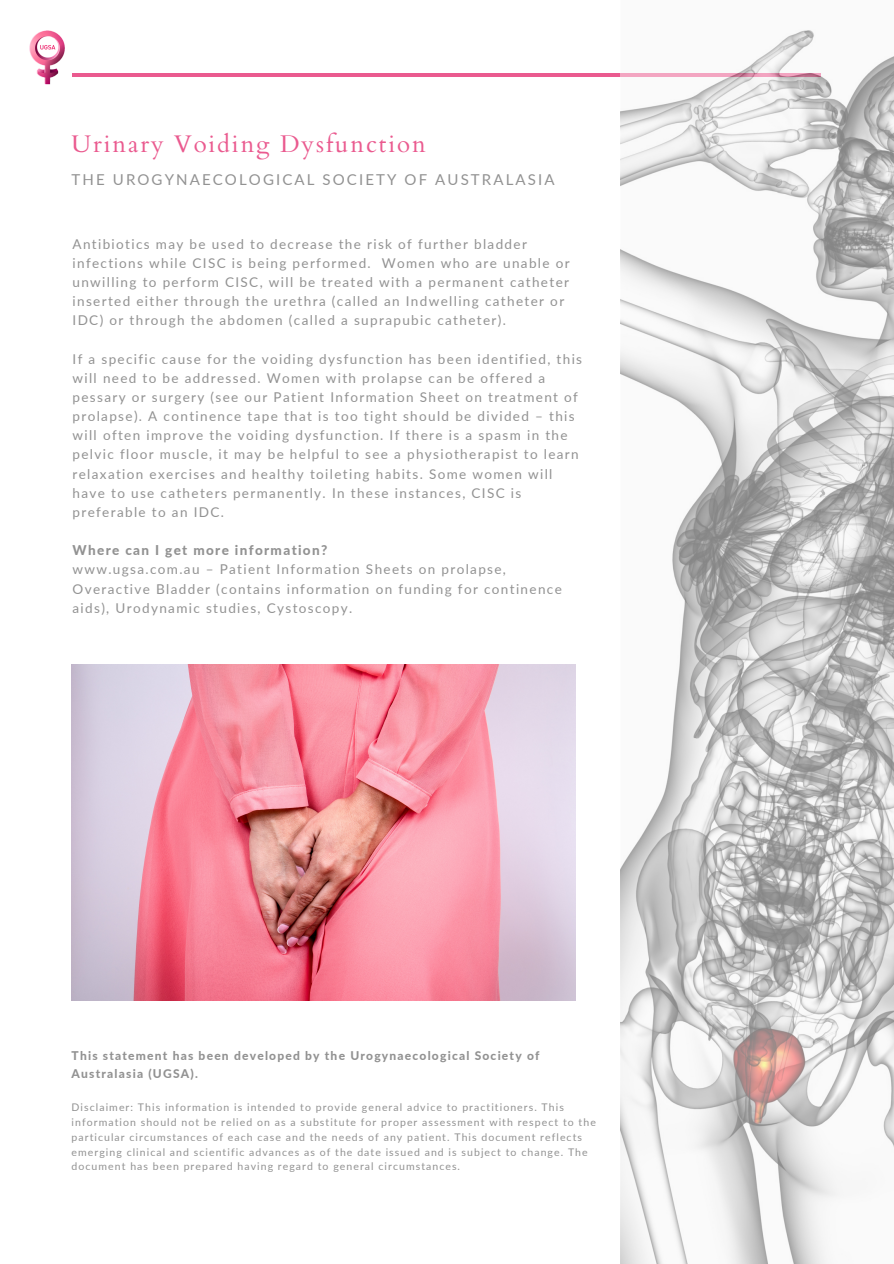
<style>
.page{position:relative;width:894px;height:1264px;background:#fff}
.page>*{position:absolute;margin:0;border:0;box-sizing:border-box;transform-origin:0 0}
.t1{font:24px "Cardo";letter-spacing:.08em;color:#ea5a8f}
.t2{font:15px "Lato";letter-spacing:.14em;color:#929292}
.t3{font:13.5px/19.2px "Lato";letter-spacing:.1em;color:#929292}
.t4{font:800 13.5px "Lato";letter-spacing:.1em;color:#929292}
.t5{font:800 12px/17.5px "Lato";letter-spacing:.1em;color:#929292}
.t6{font:10.5px/14.9px "Lato";letter-spacing:.1em;color:#929292}
</style>
<div class="page">
<hr style="left:72px;top:74px;width:748px;height:3px;background:#ea5a8f">
<img style="left:29px;top:30px;width:44px;height:55px">
<img style="left:72px;top:664px;width:503px;height:336px">
<img style="left:620px;top:30px;width:273px;height:1233px">
<p class="t1" style="left:72px;top:128px;width:355px">Urinary Voiding Dysfunction</p>
<p class="t2" style="left:72px;top:170px;width:484px">THE UROGYNAECOLOGICAL SOCIETY OF AUSTRALASIA</p>
<p class="t3" style="left:72px;top:234px;width:498px">Antibiotics may be used to decrease the risk of further bladder infections while CISC is being performed. Women who are unable or unwilling to perform CISC, will be treated with a permanent catheter inserted either through the urethra (called an Indwelling catheter or IDC) or through the abdomen (called a suprapubic catheter).</p>
<p class="t3" style="left:72px;top:349px;width:511px">If a specific cause for the voiding dysfunction has been identified, this will need to be addressed. Women with prolapse can be offered a pessary or surgery (see our Patient Information Sheet on treatment of prolapse). A continence tape that is too tight should be divided – this will often improve the voiding dysfunction. If there is a spasm in the pelvic floor muscle, it may be helpful to see a physiotherapist to learn relaxation exercises and healthy toileting habits. Some women will have to use catheters permanently. In these instances, CISC is preferable to an IDC.</p>
<p class="t4" style="left:72px;top:542px;width:256px">Where can I get more information?</p>
<p class="t3" style="left:72px;top:559px;width:435px">www.ugsa.com.au – Patient Information Sheets on prolapse,</p>
<p class="t3" style="left:72px;top:578px;width:490px">Overactive Bladder (contains information on funding for continence aids), Urodynamic studies, Cystoscopy.</p>
<p class="t5" style="left:72px;top:1046px;width:469px">This statement has been developed by the Urogynaecological Society of<br>Australasia (UGSA).</p>
<p class="t6" style="left:72px;top:1099px;width:525px">Disclaimer: This information is intended to provide general advice to practitioners. This information should not be relied on as a substitute for proper assessment with respect to the particular circumstances of each case and the needs of any patient. This document reflects emerging clinical and scientific advances as of the date issued and is subject to change. The document has been prepared having regard to general circumstances.</p>
</div>
